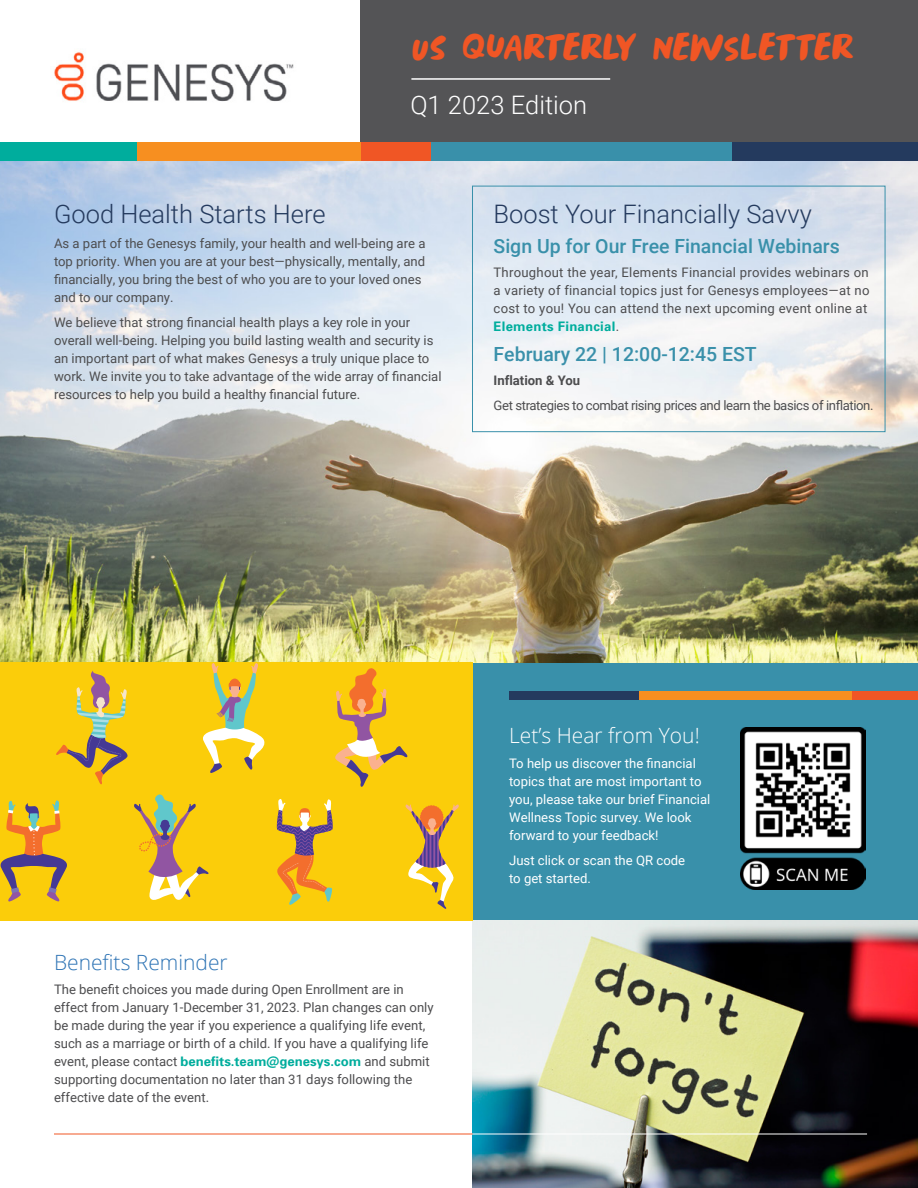
<style>
.page{position:relative;width:918px;height:1188px;background:#fff}
.page>*{position:absolute;margin:0;border:0;box-sizing:border-box;transform-origin:0 0}
.t1{font:42px "Springwood Brush DEMO";letter-spacing:-.035em;color:#f05625}
.t2{font:300 25.5px "Roboto";color:#243a5e}
.t3{font:300 25.5px "Roboto";color:#fff}
.t4{font:300 21px "Open Sans";color:#fff}
.t5{font:300 21px "Open Sans";color:#2e74b5}
.t6{font:500 19.5px "Roboto";color:#3990aa}
.t7{font:13.2px/18px "Roboto";color:#4d4d4f}
.t8{font:13.2px/18px "Roboto";color:#fff}
.t9{font:13.2px "Roboto";letter-spacing:-.03em;color:#4d4d4f}
.t10{font:700 13.2px "Univers";letter-spacing:.02em;color:#00ad9d}
.t11{font:700 13.2px "Roboto";color:#4d4d4f}
.s1{font-family:"Roboto";font-weight:400;color:#4d4d4f}
.s2{font-family:"Univers";font-weight:700;color:#00ad9d}
</style>
<div class="page">
<div style="left:361px;top:0;width:557px;height:143px;background:#545456"></div>
<div style="left:472px;top:662px;width:446px;height:258px;background:#3990aa"></div>
<img style="left:472px;top:920px;width:446px;height:268px">
<img style="left:54px;top:52px;width:240px;height:50px">
<div style="left:732px;top:142px;width:186px;height:19px;background:#243a5e"></div>
<div style="left:431px;top:142px;width:301px;height:19px;background:#3990aa"></div>
<div style="left:361px;top:142px;width:70px;height:19px;background:#f05625"></div>
<div style="left:137px;top:142px;width:224px;height:19px;background:#f78f20"></div>
<div style="left:0;top:142px;width:137px;height:19px;background:#00ad9d"></div>
<hr style="left:411px;top:78px;width:199px;height:2px;background:#fff">
<img style="left:0;top:161px;width:918px;height:501px">
<div style="left:851px;top:691px;width:67px;height:9px;background:#f05625"></div>
<div style="left:639px;top:691px;width:212px;height:9px;background:#f78f20"></div>
<div style="left:509px;top:691px;width:130px;height:9px;background:#243a5e"></div>
<img style="left:740px;top:727px;width:126px;height:162px">
<div style="left:0;top:662px;width:472px;height:258px;background:#fbcd0a"></div>
<svg style="left:276px;top:799px;width:57px;height:106px"></svg>
<svg style="left:203px;top:663px;width:62px;height:110px"></svg>
<svg style="left:0;top:800px;width:67px;height:102px"></svg>
<svg style="left:472px;top:681px;width:1px;height:26px"></svg>
<svg style="left:134px;top:794px;width:75px;height:106px"></svg>
<svg style="left:335px;top:668px;width:73px;height:119px"></svg>
<svg style="left:56px;top:671px;width:72px;height:114px"></svg>
<svg style="left:405px;top:804px;width:54px;height:105px"></svg>
<hr style="left:54px;top:1134px;width:813px;height:1px;background:#fff">
<hr style="left:54px;top:1134px;width:418px;height:1px;background:#f05625">
<div style="left:472px;top:186px;width:413px;height:246px;border:1px solid #3990aa"></div>
<h1 class="t1" style="left:411px;top:25px;width:444px">US QUARTERLY NEWSLETTER</h1>
<h2 class="t3" style="left:410px;top:87px;width:178px">Q1 2023 Edition</h2>
<h2 class="t2" style="left:54px;top:196px;width:273px">Good Health Starts Here</h2>
<p class="t7" style="left:54px;top:234px;width:373px">As a part of the Genesys family, your health and well-being are a top priority. When you are at your best—physically, mentally, and financially, you bring the best of who you are to your loved ones and to our company.</p>
<p class="t7" style="left:54px;top:313px;width:389px">We believe that strong financial health plays a key role in your overall well-being. Helping you build lasting wealth and security is an important part of what makes Genesys a truly unique place to work. We invite you to take advantage of the wide array of financial resources to help you build a healthy financial future.</p>
<h2 class="t2" style="left:494px;top:196px;width:320px">Boost Your Financially Savvy</h2>
<h3 class="t6" style="left:494px;top:232px;width:348px">Sign Up for Our Free Financial Webinars</h3>
<p class="t7" style="left:494px;top:263px;width:378px;text-align:justify">Throughout the year, Elements Financial provides webinars on a variety of financial topics just for Genesys employees—at no cost to you! You can attend the next upcoming event online at</p>
<p class="t10" style="left:494px;top:318px;width:127px">Elements Financial<span class="s1">.</span></p>
<h3 class="t6" style="left:494px;top:340px;width:265px">February 22 | 12:00-12:45 EST</h3>
<p class="t11" style="left:494px;top:371px;width:88px">Inflation &amp; You</p>
<p class="t9" style="left:494px;top:396px;width:382px">Get strategies to combat rising prices and learn the basics of inflation.</p>
<h3 class="t5" style="left:54px;top:948px;width:175px">Benefits Reminder</h3>
<p class="t7" style="left:54px;top:980px;width:381px">The benefit choices you made during Open Enrollment are in effect from January 1-December 31, 2023. Plan changes can only be made during the year if you experience a qualifying life event, such as a marriage or birth of a child. If you have a qualifying life event, please contact <span class="s2">benefits.team@genesys.com</span> and submit supporting documentation no later than 31 days following the effective date of the event.</p>
<h3 class="t4" style="left:509px;top:721px;width:192px">Let’s Hear from You!</h3>
<p class="t8" style="left:509px;top:754px;width:203px">To help us discover the financial topics that are most important to you, please take our brief Financial<br>Wellness Topic survey. We look forward to your feedback!</p>
<p class="t8" style="left:509px;top:850px;width:178px">Just click or scan the QR code to get started.</p>
</div>
